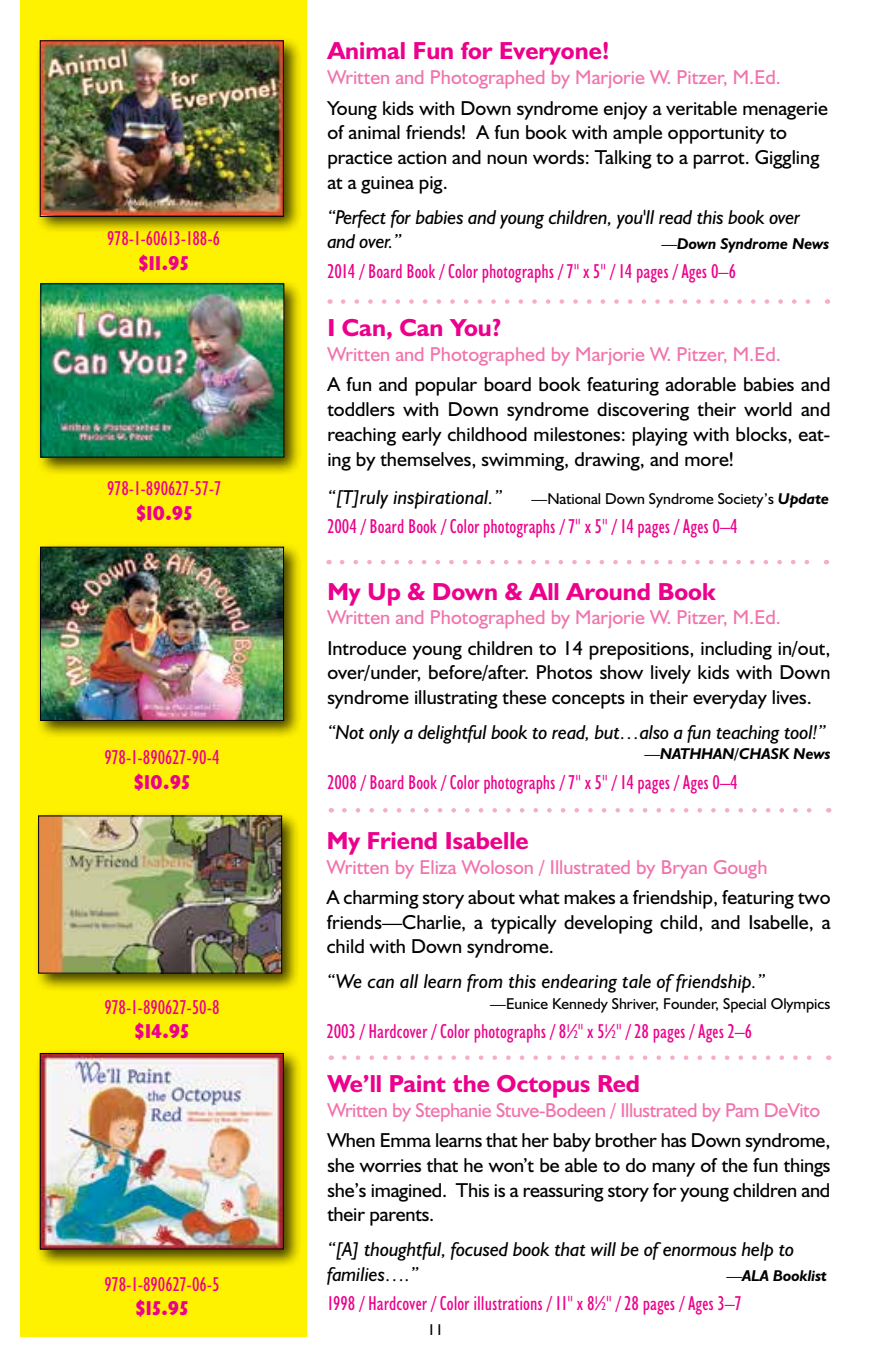
<style>
.page{position:relative;width:871px;height:1357px;background:#fff}
.page>*{position:absolute;margin:0;border:0;box-sizing:border-box;transform-origin:0 0}
.t1{font:700 24.75px "Humanist 521 BT";color:#ec008c}
.t2{font:20.25px/24.8px "Humanist 521 BT";color:#000;text-align:justify}
.t3{font:condensed 20.25px "Humanist 521 BT";color:#ec008c}
.t4{font:italic 20.25px/24.8px "Humanist 521 BT";letter-spacing:-.01em;color:#000}
.t5{font:20.25px "Humanist 521 BT";color:#f173ac}
.t6{font:20.25px "Humanist 521 BT";letter-spacing:-.02em;color:#f173ac}
.t7{font:700 condensed 20.25px "Humanist 521 BT Xtra";letter-spacing:.025em;color:#ec008c}
.t8{font:15.75px "Humanist 521 BT";color:#000}
.t9{font:italic 700 15.75px "Humanist 521 BT";color:#000}
.s1{font-weight:400;font-style:normal}
.s2{font-weight:700;font-style:italic}
</style>
<div class="page">
<div style="left:20px;top:0;width:287px;height:1336px;background:#fff200"></div>
<svg style="left:344px;top:808px;width:468px;height:4px"></svg>
<svg style="left:342px;top:560px;width:468px;height:4px"></svg>
<svg style="left:343px;top:299px;width:468px;height:5px"></svg>
<div style="left:35px;top:1048px;width:268px;height:220px;background:#000;opacity:.75"></div>
<img style="left:42px;top:1055px;width:240px;height:192px">
<div style="left:40px;top:1053px;width:244px;height:196px;border:1px solid #000"></div>
<div style="left:35px;top:278px;width:268px;height:199px;background:#000;opacity:.75"></div>
<img style="left:43px;top:286px;width:239px;height:169px">
<div style="left:33px;top:810px;width:268px;height:183px;background:#000;opacity:.75"></div>
<img style="left:40px;top:818px;width:240px;height:153px">
<div style="left:38px;top:816px;width:244px;height:157px;border:1px solid #000"></div>
<div style="left:35px;top:542px;width:268px;height:198px;background:#000;opacity:.75"></div>
<img style="left:42px;top:549px;width:240px;height:170px">
<div style="left:40px;top:547px;width:244px;height:174px;border:1px solid #000"></div>
<div style="left:35px;top:35px;width:268px;height:201px;background:#000;opacity:.75"></div>
<img style="left:42px;top:42px;width:240px;height:172px">
<div style="left:40px;top:40px;width:244px;height:177px;border:1px solid #000"></div>
<svg style="left:344px;top:1055px;width:468px;height:5px"></svg>
<p class="t3" style="left:107px;top:227px;width:114px">978-1-60613-188-6</p>
<p class="t7" style="left:139px;top:250px;width:51px">$11.95</p>
<p class="t3" style="left:107px;top:476px;width:115px">978-1-890627-57-7</p>
<p class="t7" style="left:136px;top:500px;width:57px">$10.95</p>
<p class="t3" style="left:104px;top:745px;width:117px">978-1-890627-90-4</p>
<p class="t7" style="left:134px;top:769px;width:57px">$10.95</p>
<p class="t3" style="left:104px;top:995px;width:117px">978-1-890627-50-8</p>
<p class="t7" style="left:135px;top:1019px;width:56px">$14.95</p>
<p class="t3" style="left:105px;top:1272px;width:116px">978-1-890627-06-5</p>
<p class="t7" style="left:136px;top:1296px;width:54px">$15.95</p>
<p class="t1" style="left:327px;top:36px;width:284px">Animal Fun for Everyone!</p>
<p class="t5" style="left:327px;top:65px;width:455px">Written and Photographed by Marjorie W. Pitzer, M.Ed.</p>
<p class="t2" style="left:327px;top:95px;width:502px;text-align:left">Young kids with Down syndrome enjoy a veritable menagerie of animal friends! A fun book with ample opportunity to practice action and noun words: Talking to a parrot. Giggling at a guinea pig.</p>
<p class="t4" style="left:327px;top:204px;width:475px">“Perfect for babies and young children, you'll read this book over and over.”</p>
<p class="t9" style="left:661px;top:233px;width:169px"><span class="s1">—</span>Down Syndrome News</p>
<p class="t3" style="left:327px;top:259px;width:410px">2014 / Board Book / Color photographs / 7" x 5" / 14 pages / Ages 0–6</p>
<p class="t1" style="left:327px;top:312px;width:176px">I Can, Can You?</p>
<p class="t5" style="left:327px;top:342px;width:455px">Written and Photographed by Marjorie W. Pitzer, M.Ed.</p>
<p class="t2" style="left:327px;top:372px;width:505px">A fun and popular board book featuring adorable babies and toddlers with Down syndrome discovering their world and reaching early childhood milestones: playing with blocks, eat&shy;ing by themselves, swimming, drawing, and more!</p>
<p class="t4" style="left:327px;top:484px;width:176px">“[T]ruly inspirational.”</p>
<p class="t8" style="left:531px;top:489px;width:299px">—National Down Syndrome Society’s <span class="s2">Update</span></p>
<p class="t3" style="left:327px;top:515px;width:412px">2004 / Board Book / Color photographs / 7" x 5" / 14 pages / Ages 0–4</p>
<p class="t1" style="left:327px;top:576px;width:390px">My Up &amp; Down &amp; All Around Book</p>
<p class="t5" style="left:327px;top:605px;width:455px">Written and Photographed by Marjorie W. Pitzer, M.Ed.</p>
<p class="t2" style="left:327px;top:635px;width:505px">Introduce young children to 14 prepositions, including in/out, over/under, before/after. Photos show lively kids with Down syndrome illustrating these concepts in their everyday lives.</p>
<p class="t4" style="left:327px;top:719px;width:500px">“Not only a delightful book to read, but…also a fun teaching tool!”</p>
<p class="t9" style="left:644px;top:744px;width:188px"><span class="s1">—</span>NATHHAN/CHASK News</p>
<p class="t3" style="left:327px;top:770px;width:412px">2008 / Board Book / Color photographs / 7" x 5" / 14 pages / Ages 0–4</p>
<p class="t1" style="left:327px;top:825px;width:204px">My Friend Isabelle</p>
<p class="t5" style="left:327px;top:854px;width:442px">Written by Eliza Woloson / Illustrated by Bryan Gough</p>
<p class="t2" style="left:327px;top:884px;width:505px">A charming story about what makes a friendship, featuring two friends—Charlie, a typically developing child, and Isabelle, a child with Down syndrome.</p>
<p class="t4" style="left:327px;top:969px;width:440px">“We can all learn from this endearing tale of friendship.”</p>
<p class="t8" style="left:490px;top:993px;width:342px">—Eunice Kennedy Shriver, Founder, Special Olympics</p>
<p class="t3" style="left:327px;top:1019px;width:427px">2003 / Hardcover / Color photographs / 8½" x 5½" / 28 pages / Ages 2–6</p>
<p class="t1" style="left:327px;top:1068px;width:314px">We’ll Paint the Octopus Red</p>
<p class="t6" style="left:327px;top:1097px;width:494px">Written by Stephanie Stuve-Bodeen / Illustrated by Pam DeVito</p>
<p class="t2" style="left:327px;top:1127px;width:505px">When Emma learns that her baby brother has Down syndrome, she worries that he won’t be able to do many of the fun things she’s imagined. This is a reassuring story for young children and their parents.</p>
<p class="t4" style="left:327px;top:1236px;width:468px">“[A] thoughtful, focused book that will be of enormous help to families….”</p>
<p class="t9" style="left:726px;top:1266px;width:102px"><span class="s1">—</span>ALA Booklist</p>
<p class="t3" style="left:327px;top:1291px;width:416px">1998 / Hardcover / Color illustrations / 11" x 8½" / 28 pages / Ages 3–7</p>
<p class="t8" style="left:427px;top:1320px;width:17px">11</p>
</div>
